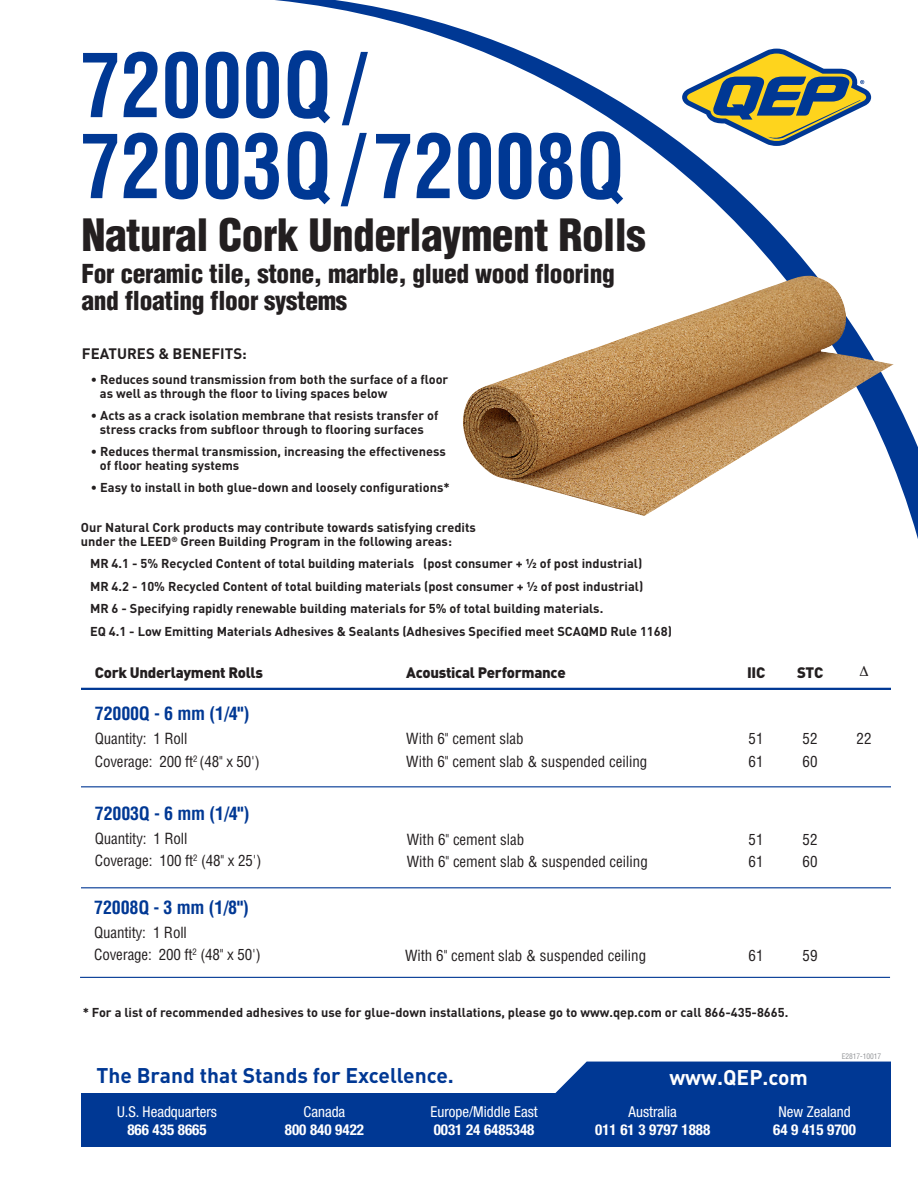
<style>
.page{position:relative;width:918px;height:1188px;background:#fff}
.page>*{position:absolute;margin:0;border:0;box-sizing:border-box;transform-origin:0 0}
.t1{font:700 condensed 87px/81px "Helvetica";color:#003894;scale:.93 1}
.t2{font:900 condensed 43.5px "Helvetica";letter-spacing:-.015em;color:#231f20}
.t3{font:900 condensed 25.5px/27px "Helvetica";letter-spacing:-.015em;color:#231f20}
.t4{font:700 21px "DIN";color:#003894}
.t5{font:700 21px "DIN";color:#fff}
.t6{font:700 condensed 18px "Helvetica";letter-spacing:-.01em;color:#003894}
.t7{font:condensed 15px/22.5px "Helvetica";color:#231f20}
.t8{font:condensed 15px "Helvetica Neue";color:#fff}
.t9{font:700 condensed 15px "Helvetica Neue";color:#fff}
.t10{font:900 15px "DIN";letter-spacing:-.02em;color:#231f20}
.t11{font:700 15px "DIN";color:#231f20}
.t12{font:700 12.75px/13.5px "DIN";color:#231f20}
.t13{font:condensed 7.5px "Helvetica";letter-spacing:-.01em;color:#939598}
</style>
<div class="page">
<div style="left:554px;top:1062px;width:337px;height:32px;background:#003894"></div>
<svg style="left:275px;top:0;width:643px;height:539px"></svg>
<div style="left:81px;top:1094px;width:810px;height:54px;background:#003894"></div>
<svg style="left:682px;top:49px;width:189px;height:97px"></svg>
<hr style="left:81px;top:688px;width:810px;height:2px;background:#003894">
<hr style="left:81px;top:786px;width:810px;height:1px;background:#003894">
<hr style="left:81px;top:887px;width:810px;height:1px;background:#003894">
<hr style="left:80px;top:977px;width:810px;height:1px;background:#003894">
<img style="left:462px;top:276px;width:432px;height:240px">
<h1 class="t1" style="left:80px;top:44px;width:587px">72000Q /<br>72003Q / 72008Q</h1>
<h2 class="t2" style="left:81px;top:208px;width:566px">Natural Cork Underlayment Rolls</h2>
<h3 class="t3" style="left:81px;top:260px;width:535px">For ceramic tile, stone, marble, glued wood flooring and floating floor systems</h3>
<p class="t11" style="left:82px;top:343px;width:166px">FEATURES &amp; BENEFITS:</p>
<p class="t12" style="left:100px;top:373px;width:350px;text-indent:-9px">• Reduces sound transmission from both the surface of a floor as well as through the floor to living spaces below</p>
<p class="t12" style="left:91px;top:409px;width:349px;text-align:center">• Acts as a crack isolation membrane that resists transfer of stress cracks from subfloor through to flooring surfaces</p>
<p class="t12" style="left:100px;top:445px;width:347px;text-indent:-9px">• Reduces thermal transmission, increasing the effectiveness of floor heating systems</p>
<p class="t12" style="left:91px;top:481px;width:360px">• Easy to install in both glue-down and loosely configurations*</p>
<p class="t12" style="left:81px;top:521px;width:396px">Our Natural Cork products may contribute towards satisfying credits under the LEED<sup>®</sup> Green Building Program in the following areas:</p>
<p class="t12" style="left:90px;top:552px;width:584px;line-height:22.5px">MR 4.1 - 5% Recycled Content of total building materials (post consumer + ½ of post industrial)<br>MR 4.2 - 10% Recycled Content of total building materials (post consumer + ½ of post industrial)<br>MR 6 - Specifying rapidly renewable building materials for 5% of total building materials.<br>EQ 4.1 - Low Emitting Materials Adhesives &amp; Sealants (Adhesives Specified meet SCAQMD Rule 1168)</p>
<p class="t10" style="left:95px;top:662px;width:170px">Cork Underlayment Rolls</p>
<p class="t10" style="left:406px;top:662px;width:161px">Acoustical Performance</p>
<h3 class="t6" style="left:95px;top:702px;width:156px">72000Q - 6 mm (1/4")</h3>
<p class="t7" style="left:95px;top:727px;width:167px">Quantity: 1 Roll<br>Coverage: 200 ft<sup>2</sup> (48" x 50')</p>
<p class="t7" style="left:406px;top:727px;width:243px">With 6" cement slab<br>With 6" cement slab &amp; suspended ceiling</p>
<h3 class="t6" style="left:95px;top:802px;width:156px">72003Q - 6 mm (1/4")</h3>
<p class="t7" style="left:95px;top:827px;width:168px">Quantity: 1 Roll<br>Coverage: 100 ft<sup>2</sup> (48" x 25')</p>
<h3 class="t6" style="left:94px;top:896px;width:156px">72008Q - 3 mm (1/8")</h3>
<p class="t7" style="left:94px;top:921px;width:168px">Quantity: 1 Roll<br>Coverage: 200 ft<sup>2</sup> (48" x 50')</p>
<p class="t7" style="left:407px;top:828px;width:243px">With 6" cement slab<br>With 6" cement slab &amp; suspended ceiling</p>
<p class="t7" style="left:405px;top:944px;width:243px">With 6" cement slab &amp; suspended ceiling</p>
<p class="t10" style="left:747px;top:662px;width:20px">IIC</p>
<p class="t10" style="left:797px;top:662px;width:28px">STC</p>
<p class="t7" style="left:749px;top:727px;width:16px">51<br>61</p>
<p class="t7" style="left:857px;top:727px;width:16px">22</p>
<p class="t7" style="left:803px;top:727px;width:16px">52<br>60</p>
<p class="t7" style="left:749px;top:828px;width:16px">51<br>61</p>
<p class="t7" style="left:749px;top:944px;width:16px">61</p>
<p class="t7" style="left:803px;top:828px;width:16px">52<br>60</p>
<p class="t7" style="left:803px;top:944px;width:16px">59</p>
<p class="t12" style="left:83px;top:1005px;width:707px">* For a list of recommended adhesives to use for glue-down installations, please go to www.qep.com or call 866-435-8665.</p>
<p class="t13" style="left:842px;top:1051px;width:41px">E2817-10017</p>
<h3 class="t4" style="left:97px;top:1062px;width:359px">The Brand that Stands for Excellence.</h3>
<h3 class="t5" style="left:669px;top:1063px;width:140px">www.QEP.com</h3>
<p class="t8" style="left:117px;top:1103px;width:101px">U.S. Headquarters</p>
<p class="t9" style="left:127px;top:1120px;width:81px">866 435 8665</p>
<p class="t8" style="left:304px;top:1103px;width:43px">Canada</p>
<p class="t9" style="left:285px;top:1120px;width:81px">800 840 9422</p>
<p class="t8" style="left:431px;top:1103px;width:109px">Europe/Middle East</p>
<p class="t9" style="left:434px;top:1120px;width:102px">0031 24 6485348</p>
<p class="t8" style="left:629px;top:1103px;width:50px">Australia</p>
<p class="t9" style="left:595px;top:1120px;width:117px">011 61 3 9797 1888</p>
<p class="t8" style="left:779px;top:1103px;width:74px">New Zealand</p>
<p class="t9" style="left:773px;top:1120px;width:84px">64 9 415 9700</p>
</div>
